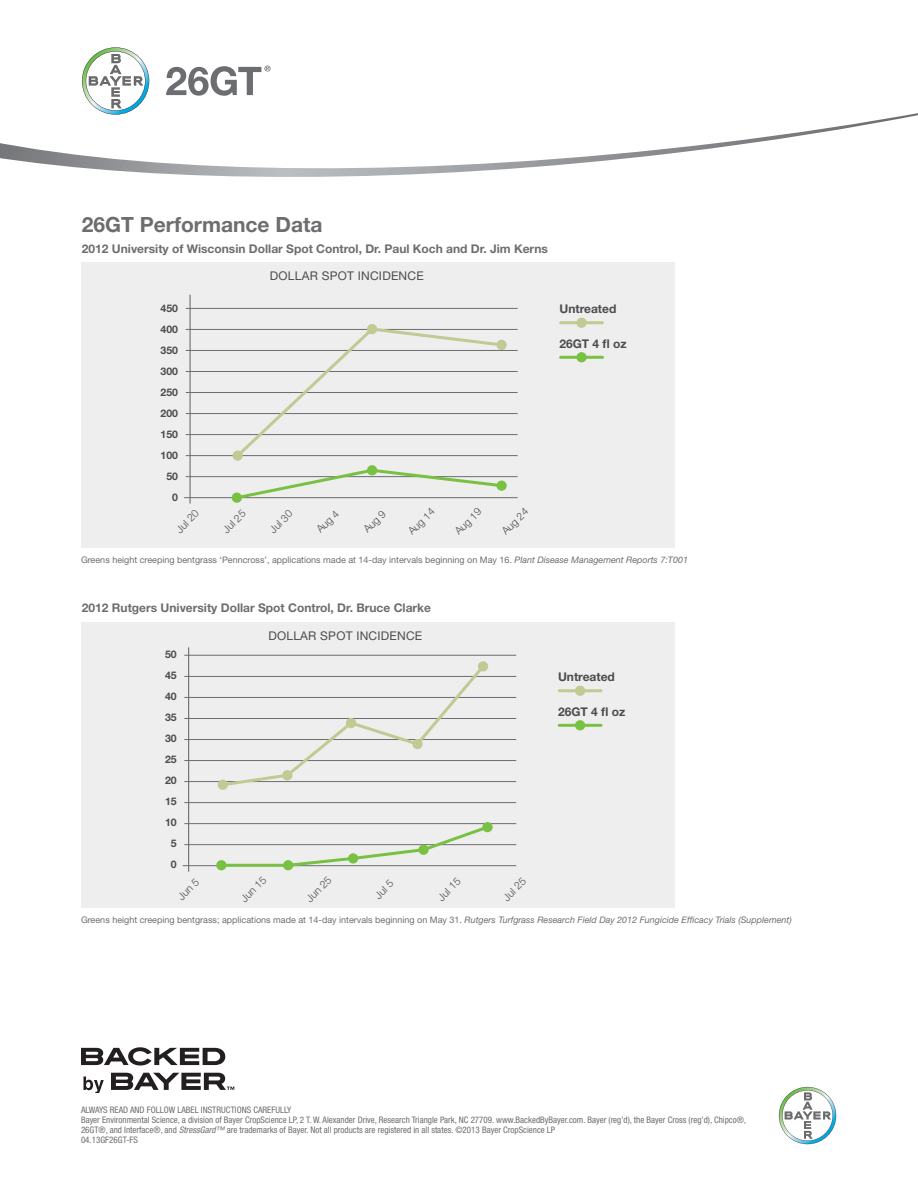
<style>
.page{position:relative;width:918px;height:1188px;background:#fff}
.page>*{position:absolute;margin:0;border:0;box-sizing:border-box;transform-origin:0 0}
.t1{font:700 21px "Helvetica Neue LT Std";color:#6c6d70}
.Captions{font:700 12px "Helvetica Neue LT Std";color:#6c6d70}
.t2{font:12px "Helvetica Neue LT Std";letter-spacing:.02em;color:#4b4c4d}
.t3{font:700 12px "Helvetica Neue LT Std";color:#4b4c4d}
.t4{font:300 10.5px "Helvetica Neue LT Std";color:#4b4c4d}
.t5{font:700 10.5px/21px "Helvetica Neue LT Std";color:#4b4c4d;text-align:right}
.t6{font:condensed 9px/9.8px "Helvetica Neue LT Std";color:#6c6d70}
.Captions-2{font:9px "Helvetica Neue LT Std";color:#6c6d70}
.s1{font-style:italic}
</style>
<div class="page">
<svg style="left:0;top:113px;width:918px;height:64px"></svg>
<svg style="left:166px;top:66px;width:105px;height:30px"></svg>
<svg style="left:82px;top:47px;width:67px;height:68px"></svg>
<svg style="left:779px;top:1087px;width:57px;height:57px"></svg>
<svg style="left:81px;top:1047px;width:144px;height:19px"></svg>
<svg style="left:111px;top:1073px;width:123px;height:17px"></svg>
<svg style="left:83px;top:1077px;width:21px;height:15px"></svg>
<div style="left:81px;top:262px;width:594px;height:285px;background:#eeeeef"></div>
<hr style="left:184px;top:497px;width:334px;height:1px;background:#6c6d70">
<hr style="left:190px;top:295px;width:1px;height:209px;background:#6c6d70">
<div style="left:576px;top:352px;width:11px;height:10px;background:#79c142;border-radius:50%"></div>
<hr style="left:561px;top:356px;width:42px;height:3px;background:#79c142">
<div style="left:576px;top:318px;width:11px;height:10px;background:#c0ca92;border-radius:50%"></div>
<hr style="left:561px;top:321px;width:42px;height:3px;background:#c0ca92">
<div style="left:496px;top:340px;width:11px;height:10px;background:#c0ca92;border-radius:50%"></div>
<hr style="left:186px;top:308px;width:332px;height:1px;background:#6c6d70">
<hr style="left:186px;top:329px;width:332px;height:1px;background:#6c6d70">
<hr style="left:186px;top:350px;width:332px;height:1px;background:#6c6d70">
<hr style="left:186px;top:371px;width:332px;height:1px;background:#6c6d70">
<hr style="left:186px;top:392px;width:332px;height:1px;background:#6c6d70">
<hr style="left:186px;top:413px;width:332px;height:1px;background:#6c6d70">
<hr style="left:186px;top:434px;width:332px;height:1px;background:#6c6d70">
<hr style="left:186px;top:455px;width:332px;height:1px;background:#6c6d70">
<hr style="left:186px;top:476px;width:332px;height:1px;background:#6c6d70">
<svg style="left:367px;top:324px;width:10px;height:10px"></svg>
<svg style="left:234px;top:326px;width:271px;height:134px"></svg>
<svg style="left:367px;top:465px;width:10px;height:10px"></svg>
<svg style="left:232px;top:493px;width:10px;height:10px"></svg>
<svg style="left:233px;top:467px;width:272px;height:34px"></svg>
<div style="left:81px;top:622px;width:594px;height:286px;background:#eeeeef"></div>
<hr style="left:183px;top:865px;width:333px;height:1px;background:#6c6d70">
<hr style="left:188px;top:647px;width:1px;height:225px;background:#6c6d70">
<div style="left:575px;top:720px;width:10px;height:10px;background:#79c142;border-radius:50%"></div>
<hr style="left:559px;top:724px;width:42px;height:3px;background:#79c142">
<div style="left:575px;top:686px;width:10px;height:10px;background:#c0ca92;border-radius:50%"></div>
<hr style="left:559px;top:689px;width:42px;height:3px;background:#c0ca92">
<hr style="left:184px;top:676px;width:332px;height:1px;background:#6c6d70">
<hr style="left:184px;top:697px;width:332px;height:1px;background:#6c6d70">
<hr style="left:184px;top:655px;width:332px;height:1px;background:#6c6d70">
<hr style="left:184px;top:718px;width:332px;height:1px;background:#6c6d70">
<hr style="left:184px;top:739px;width:332px;height:1px;background:#6c6d70">
<hr style="left:184px;top:760px;width:332px;height:1px;background:#6c6d70">
<hr style="left:184px;top:781px;width:332px;height:1px;background:#6c6d70">
<hr style="left:184px;top:802px;width:332px;height:1px;background:#6c6d70">
<hr style="left:184px;top:823px;width:332px;height:1px;background:#6c6d70">
<hr style="left:184px;top:844px;width:332px;height:1px;background:#6c6d70">
<svg style="left:218px;top:780px;width:10px;height:10px"></svg>
<svg style="left:219px;top:662px;width:268px;height:126px"></svg>
<svg style="left:482px;top:822px;width:11px;height:10px"></svg>
<div style="left:283px;top:860px;width:10px;height:10px;background:#79c142;border-radius:50%"></div>
<svg style="left:216px;top:860px;width:11px;height:10px"></svg>
<svg style="left:218px;top:823px;width:273px;height:46px"></svg>
<p class="t1" style="left:82px;top:212px;width:242px">26GT Performance Data</p>
<p class="Captions" style="left:82px;top:241px;width:468px">2012 University of Wisconsin Dollar Spot Control, Dr. Paul Koch and Dr. Jim Kerns</p>
<p class="t5" style="left:161px;top:297px;width:19px">450<br>400<br>350<br>300<br>250<br>200<br>150<br>100<br>50<br>0</p>
<p class="t2" style="left:270px;top:268px;width:155px">DOLLAR SPOT INCIDENCE</p>
<p class="t4" style="left:173px;top:526px;width:29px;rotate:-45deg">Jul 20</p>
<p class="t4" style="left:220px;top:527px;width:29px;rotate:-45deg">Jul 25</p>
<p class="t4" style="left:405px;top:528px;width:34px;rotate:-45deg">Aug 14</p>
<p class="t4" style="left:452px;top:528px;width:34px;rotate:-45deg">Aug 19</p>
<p class="t4" style="left:499px;top:528px;width:34px;rotate:-45deg">Aug 24</p>
<p class="t4" style="left:267px;top:526px;width:29px;rotate:-45deg">Jul 30</p>
<p class="t4" style="left:314px;top:526px;width:28px;rotate:-45deg">Aug 4</p>
<p class="t4" style="left:361px;top:526px;width:28px;rotate:-45deg">Aug 9</p>
<p class="t3" style="left:559px;top:301px;width:58px">Untreated</p>
<p class="t3" style="left:559px;top:336px;width:69px">26GT 4 oz</p>
<p class="Captions-2" style="left:81px;top:555px;width:609px">Greens height creeping bentgrass ‘Penncross’, applications made at 14-day intervals beginning on May 16. <span class="s1">Plant Disease Management Reports 7:T001</span></p>
<p class="Captions" style="left:82px;top:600px;width:351px">2012 Rutgers University Dollar Spot Control, Dr. Bruce Clarke</p>
<p class="t5" style="left:165px;top:644px;width:13px;text-align:center">50<br>45<br>40<br>35<br>30<br>25<br>20<br>15<br>10<br>5<br>0</p>
<p class="t2" style="left:268px;top:629px;width:155px">DOLLAR SPOT INCIDENCE</p>
<p class="t4" style="left:303px;top:896px;width:33px;rotate:-45deg">Jun 25</p>
<p class="t4" style="left:372px;top:892px;width:23px;rotate:-45deg">Jul 5</p>
<p class="t4" style="left:238px;top:896px;width:33px;rotate:-45deg">Jun 15</p>
<p class="t4" style="left:175px;top:894px;width:27px;rotate:-45deg">Jun 5</p>
<p class="t4" style="left:435px;top:894px;width:29px;rotate:-45deg">Jul 15</p>
<p class="t4" style="left:500px;top:894px;width:29px;rotate:-45deg">Jul 25</p>
<p class="t3" style="left:558px;top:669px;width:58px">Untreated</p>
<p class="t3" style="left:558px;top:704px;width:69px">26GT 4 oz</p>
<p class="Captions-2" style="left:81px;top:914px;width:712px">Greens height creeping bentgrass; applications made at 14-day intervals beginning on May 31. <span class="s1">Rutgers Turfgrass Research Field Day 2012 Fungicide Efficacy Trials (Supplement)</span></p>
<p class="t6" style="left:81px;top:1105px;width:212px">ALWAYS READ AND FOLLOW LABEL INSTRUCTIONS CAREFULLY</p>
<p class="t6" style="left:81px;top:1115px;width:667px">Bayer Environmental Science, a division of Bayer CropScience LP, 2 T. W. Alexander Drive, Research Triangle Park, NC 27709. www.BackedByBayer.com. Bayer (reg’d), the Bayer Cross (reg’d), Chipco®,<br>26GT®, and Interface®, and <span class="s1">StressGard™</span> are trademarks of Bayer. Not all products are registered in all states. ©2013 Bayer CropScience LP</p>
<p class="t6" style="left:81px;top:1135px;width:59px">04.13GF26GT-FS</p>
</div>
